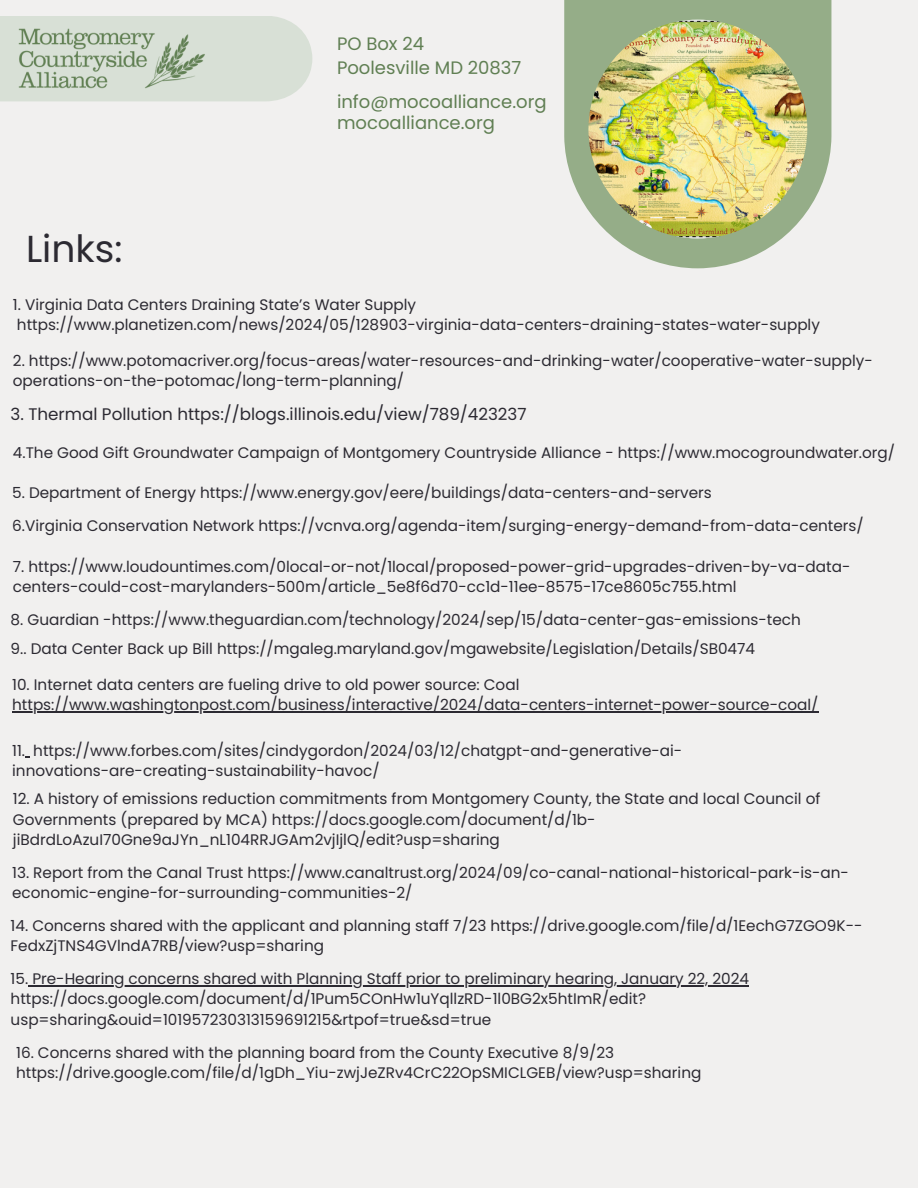
<style>
.page{position:relative;width:918px;height:1188px;background:#f1f0ef}
.page>*{position:absolute;margin:0;border:0;box-sizing:border-box;transform-origin:0 0}
.t1{font:37.5px "Poppins";color:#2c2a32}
.t2{font:18px/24.8px "Poppins";color:#607f53}
.t3{font:16.8px "Poppins";color:#2c2a32}
.t4{font:15.3px/20.2px "Poppins";color:#2c2a32}
</style>
<div class="page">
<div style="left:0;top:16px;width:312px;height:85px;background:#d8e0d6"></div>
<svg style="left:564px;top:0;width:267px;height:268px;fill:#95ad88"></svg>
<img style="left:588px;top:20px;width:219px;height:218px;border-radius:50%">
<img style="left:11px;top:20px;width:202px;height:77px">
<hr style="left:28px;top:985px;width:721px;height:1px;background:#2c2a32">
<hr style="left:12px;top:711px;width:806px;height:2px;background:#2c2a32">
<h2 class="t1" style="left:26px;top:223px;width:98px">Links:</h2>
<p class="t2" style="left:337px;top:31px;width:186px">PO Box 24<br>Poolesville MD 20837</p>
<p class="t2" style="left:337px;top:89px;width:211px">info@mocoalliance.org</p>
<p class="t2" style="left:337px;top:110px;width:159px">mocoalliance.org</p>
<p class="t4" style="left:13px;top:294px;width:405px">1. Virginia Data Centers Draining State’s Water Supply</p>
<p class="t4" style="left:17px;top:314px;width:805px">https://www.planetizen.com/news/2024/05/128903-virginia-data-centers-draining-states-water-supply</p>
<p class="t4" style="left:13px;top:351px;width:861px">2. https://www.potomacriver.org/focus-areas/water-resources-and-drinking-water/cooperative-water-supply&shy;operations-on-the-potomac/long-term-planning/</p>
<p class="t3" style="left:11px;top:403px;width:517px">3. Thermal Pollution https://blogs.illinois.edu/view/789/423237</p>
<p class="t4" style="left:13px;top:442px;width:884px">4.The Good Gift Groundwater Campaign of Montgomery Countryside Alliance - https://www.mocogroundwater.org/</p>
<h2 class="t4" style="left:12px;top:483px;width:701px">5. Department of Energy https://www.energy.gov/eere/buildings/data-centers-and-servers</h2>
<h2 class="t4" style="left:12px;top:516px;width:853px">6.Virginia Conservation Network https://vcnva.org/agenda-item/surging-energy-demand-from-data-centers/</h2>
<h1 class="t4" style="left:13px;top:557px;width:839px">7. https://www.loudountimes.com/0local-or-not/1local/proposed-power-grid-upgrades-driven-by-va-data&shy;centers-could-cost-marylanders-500m/article_5e8f6d70-cc1d-11ee-8575-17ce8605c755.html</h1>
<p class="t4" style="left:11px;top:606px;width:792px;line-height:28.2px">8. Guardian -https://www.theguardian.com/technology/2024/sep/15/data-center-gas-emissions-tech<br>9.. Data Center Back up Bill https://mgaleg.maryland.gov/mgawebsite/Legislation/Details/SB0474</p>
<p class="t4" style="left:12px;top:675px;width:509px">10. Internet data centers are fueling drive to old power source: Coal</p>
<p class="t4" style="left:12px;top:695px;width:808px">https://www.washingtonpost.com/business/interactive/2024/data-centers-internet-power-source-coal/</p>
<p class="t4" style="left:12px;top:740px;width:672px">11. https://www.forbes.com/sites/cindygordon/2024/03/12/chatgpt-and-generative-ai-</p>
<p class="t4" style="left:12px;top:760px;width:369px">innovations-are-creating-sustainability-havoc/</p>
<p class="t4" style="left:13px;top:789px;width:809px">12. A history of emissions reduction commitments from Montgomery County, the State and local Council of<br>Governments (prepared by MCA) https://docs.google.com/document/d/1b&shy;jiBdrdLoAzuI70Gne9aJYn_nL104RRJGAm2vjIjlQ/edit?usp=sharing</p>
<p class="t4" style="left:12px;top:862px;width:838px">13. Report from the Canal Trust https://www.canaltrust.org/2024/09/co-canal-national-historical-park-is-an&shy;economic-engine-for-surrounding-communities-2/</p>
<p class="t4" style="left:11px;top:916px;width:853px">14. Concerns shared with the applicant and planning staff 7/23 https://drive.google.com/file/d/1EechG7ZGO9K--<br>FedxZjTNS4GVlndA7RB/view?usp=sharing</p>
<p class="t4" style="left:11px;top:969px;width:740px">15. Pre-Hearing concerns shared with Planning Staff prior to preliminary hearing, January 22, 2024</p>
<p class="t4" style="left:11px;top:989px;width:637px">https://docs.google.com/document/d/1Pum5COnHw1uYqllzRD-1l0BG2x5htImR/edit? usp=sharing&amp;ouid=101957230313159691215&amp;rtpof=true&amp;sd=true</p>
<p class="t4" style="left:16px;top:1042px;width:687px">16. Concerns shared with the planning board from the County Executive 8/9/23 https://drive.google.com/file/d/1gDh_Yiu-zwjJeZRv4CrC22OpSMICLGEB/view?usp=sharing</p>
</div>
